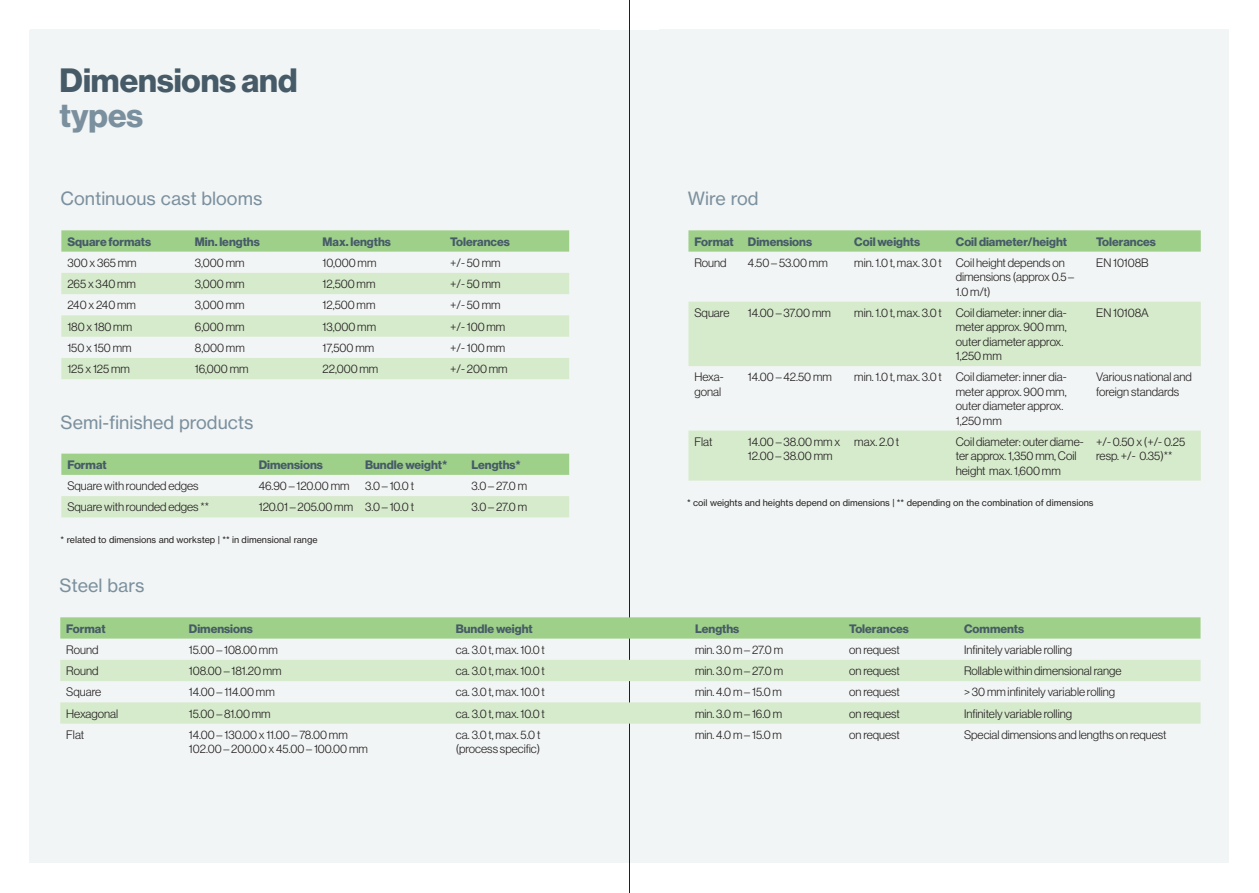
<style>
.page{position:relative;width:1259px;height:893px;background:#fff}
.page>*{position:absolute;margin:0;border:0;box-sizing:border-box;transform-origin:0 0}
.t1{font:33px/34.5px "N Haas Grotesk DS Pro 75 Bd";color:#465b67}
.t2{font:18px "N Haas Grotesk TX Pro 55 Rg";color:#7b909e}
.t3{font:12px/14.4px "N Haas Grotesk DS Pro 45 Lt";color:#231f20}
.t4{font:12px "N Haas Grotesk DS Pro 75 Bd";color:#465b67}
.t5{font:9px "N Haas Grotesk TX Pro 55 Rg";color:#231f20}
.s1{color:#7b909e}
</style>
<div class="page">
<div style="left:30px;top:30px;width:1199px;height:833px;background:#f2f5f5"></div>
<hr style="left:629px;top:0;width:1px;height:893px;background:#231f20">
<svg style="left:61px;top:230px;width:508px;height:22px"></svg>
<svg style="left:61px;top:273px;width:508px;height:106px;fill:#d6eacc"></svg>
<div style="left:61px;top:454px;width:508px;height:21px;background:#9fd08a"></div>
<div style="left:61px;top:496px;width:508px;height:21px;background:#d6eacc"></div>
<svg style="left:688px;top:230px;width:512px;height:22px"></svg>
<svg style="left:688px;top:302px;width:512px;height:179px;fill:#d6eacc"></svg>
<svg style="left:60px;top:617px;width:1140px;height:22px"></svg>
<svg style="left:60px;top:660px;width:1140px;height:64px;fill:#d6eacc"></svg>
<p class="t1" style="left:60px;top:64px;width:239px">Dimensions and <span class="s1">types</span></p>
<p class="t2" style="left:61px;top:188px;width:203px">Continuous cast blooms</p>
<p class="t4" style="left:67px;top:234px;width:85px">Square formats</p>
<p class="t4" style="left:195px;top:234px;width:66px">Min. lengths</p>
<p class="t4" style="left:322px;top:234px;width:70px">Max. lengths</p>
<p class="t4" style="left:450px;top:234px;width:61px">Tolerances</p>
<p class="t3" style="left:67px;top:255px;width:71px">300 x 365 mm</p>
<p class="t3" style="left:195px;top:255px;width:51px">3,000 mm</p>
<p class="t3" style="left:322px;top:255px;width:55px">10,000 mm</p>
<p class="t3" style="left:450px;top:255px;width:52px">+/- 50 mm</p>
<p class="t3" style="left:67px;top:277px;width:70px">265 x 340 mm</p>
<p class="t3" style="left:195px;top:277px;width:51px">3,000 mm</p>
<p class="t3" style="left:322px;top:277px;width:54px">12,500 mm</p>
<p class="t3" style="left:450px;top:277px;width:52px">+/- 50 mm</p>
<p class="t3" style="left:67px;top:298px;width:70px">240 x 240 mm</p>
<p class="t3" style="left:195px;top:298px;width:51px">3,000 mm</p>
<p class="t3" style="left:322px;top:298px;width:54px">12,500 mm</p>
<p class="t3" style="left:450px;top:298px;width:52px">+/- 50 mm</p>
<p class="t3" style="left:67px;top:319px;width:66px">180 x 180 mm</p>
<p class="t3" style="left:195px;top:319px;width:51px">6,000 mm</p>
<p class="t3" style="left:322px;top:319px;width:55px">13,000 mm</p>
<p class="t3" style="left:450px;top:319px;width:57px">+/- 100 mm</p>
<p class="t3" style="left:67px;top:340px;width:66px">150 x 150 mm</p>
<p class="t3" style="left:195px;top:340px;width:51px">8,000 mm</p>
<p class="t3" style="left:322px;top:340px;width:53px">17,500 mm</p>
<p class="t3" style="left:450px;top:340px;width:57px">+/- 100 mm</p>
<p class="t3" style="left:67px;top:362px;width:64px">125 x 125 mm</p>
<p class="t3" style="left:195px;top:362px;width:55px">16,000 mm</p>
<p class="t3" style="left:322px;top:362px;width:57px">22,000 mm</p>
<p class="t3" style="left:450px;top:362px;width:59px">+/- 200 mm</p>
<p class="t2" style="left:61px;top:411px;width:195px">Semi-finished products</p>
<p class="t4" style="left:67px;top:458px;width:41px">Format</p>
<p class="t4" style="left:259px;top:458px;width:66px">Dimensions</p>
<p class="t4" style="left:365px;top:458px;width:84px">Bundle weight*</p>
<p class="t4" style="left:471px;top:458px;width:51px">Lengths*</p>
<p class="t3" style="left:67px;top:479px;width:133px">Square with rounded edges</p>
<p class="t3" style="left:259px;top:479px;width:92px">46.90 – 120.00 mm</p>
<p class="t3" style="left:365px;top:479px;width:50px">3.0 – 10.0 t</p>
<p class="t3" style="left:471px;top:479px;width:57px">3.0 – 27.0 m</p>
<p class="t3" style="left:67px;top:500px;width:143px">Square with rounded edges **</p>
<p class="t3" style="left:259px;top:500px;width:96px">120.01 – 205.00 mm</p>
<p class="t3" style="left:365px;top:500px;width:50px">3.0 – 10.0 t</p>
<p class="t3" style="left:471px;top:500px;width:57px">3.0 – 27.0 m</p>
<p class="t5" style="left:61px;top:534px;width:258px">* related to dimensions and workstep | ** in dimensional range</p>
<p class="t2" style="left:687px;top:188px;width:72px">Wire rod</p>
<p class="t4" style="left:694px;top:234px;width:41px">Format</p>
<p class="t4" style="left:748px;top:234px;width:66px">Dimensions</p>
<p class="t4" style="left:854px;top:234px;width:67px">Coil weights</p>
<p class="t4" style="left:956px;top:234px;width:113px">Coil diameter/height</p>
<p class="t4" style="left:1096px;top:234px;width:61px">Tolerances</p>
<p class="t3" style="left:694px;top:255px;width:34px">Round</p>
<p class="t3" style="left:748px;top:255px;width:81px">4.50 – 53.00 mm</p>
<p class="t3" style="left:854px;top:255px;width:89px">min. 1.0 t, max. 3.0 t</p>
<p class="t3" style="left:956px;top:255px;width:120px">Coil height depends on dimensions (approx 0.5 –<br>1.0 m/t)</p>
<p class="t3" style="left:1096px;top:255px;width:54px">EN 10108B</p>
<p class="t3" style="left:694px;top:305px;width:36px">Square</p>
<p class="t3" style="left:748px;top:305px;width:84px">14.00 – 37.00 mm</p>
<p class="t3" style="left:854px;top:305px;width:89px">min. 1.0 t, max. 3.0 t</p>
<p class="t3" style="left:956px;top:305px;width:112px">Coil diameter: inner dia&shy;meter approx. 900 mm, outer diameter approx.<br>1,250 mm</p>
<p class="t3" style="left:1096px;top:305px;width:54px">EN 10108A</p>
<p class="t3" style="left:694px;top:370px;width:31px">Hexa&shy;gonal</p>
<p class="t3" style="left:748px;top:370px;width:85px">14.00 – 42.50 mm</p>
<p class="t3" style="left:854px;top:370px;width:89px">min. 1.0 t, max. 3.0 t</p>
<p class="t3" style="left:956px;top:370px;width:112px">Coil diameter: inner dia&shy;meter approx. 900 mm, outer diameter approx.<br>1,250 mm</p>
<p class="t3" style="left:1096px;top:370px;width:97px">Various national and foreign standards</p>
<p class="t3" style="left:694px;top:434px;width:19px">Flat</p>
<p class="t3" style="left:748px;top:434px;width:94px">14.00 – 38.00 mm x<br>12.00 – 38.00 mm</p>
<p class="t3" style="left:854px;top:434px;width:46px">max. 2.0 t</p>
<p class="t3" style="left:956px;top:434px;width:129px">Coil diameter: outer diame&shy;ter approx. 1,350 mm, Coil height max. 1,600 mm</p>
<p class="t3" style="left:1096px;top:434px;width:90px">+/- 0.50 x (+/- 0.25 resp. +/- 0.35)**</p>
<p class="t5" style="left:687px;top:497px;width:408px">* coil weights and heights depend on dimensions | ** depending on the combination of dimensions</p>
<p class="t2" style="left:60px;top:575px;width:86px">Steel bars</p>
<p class="t4" style="left:66px;top:621px;width:41px">Format</p>
<p class="t4" style="left:189px;top:621px;width:66px">Dimensions</p>
<p class="t4" style="left:456px;top:621px;width:78px">Bundle weight</p>
<p class="t4" style="left:695px;top:621px;width:46px">Lengths</p>
<p class="t4" style="left:849px;top:621px;width:61px">Tolerances</p>
<p class="t4" style="left:964px;top:621px;width:62px">Comments</p>
<p class="t3" style="left:66px;top:642px;width:34px">Round</p>
<p class="t3" style="left:189px;top:642px;width:90px">15.00 – 108.00 mm</p>
<p class="t3" style="left:456px;top:642px;width:91px">ca. 3.0 t, max. 10.0 t</p>
<p class="t3" style="left:695px;top:642px;width:90px">min. 3.0 m – 27.0 m</p>
<p class="t3" style="left:849px;top:642px;width:52px">on request</p>
<p class="t3" style="left:964px;top:642px;width:109px">Infinitely variable rolling</p>
<p class="t3" style="left:66px;top:664px;width:34px">Round</p>
<p class="t3" style="left:189px;top:664px;width:94px">108.00 – 181.20 mm</p>
<p class="t3" style="left:456px;top:664px;width:91px">ca. 3.0 t, max. 10.0 t</p>
<p class="t3" style="left:695px;top:664px;width:90px">min. 3.0 m – 27.0 m</p>
<p class="t3" style="left:849px;top:664px;width:52px">on request</p>
<p class="t3" style="left:964px;top:664px;width:159px">Rollable within dimensional range</p>
<p class="t3" style="left:66px;top:685px;width:36px">Square</p>
<p class="t3" style="left:189px;top:685px;width:87px">14.00 – 114.00 mm</p>
<p class="t3" style="left:456px;top:685px;width:91px">ca. 3.0 t, max. 10.0 t</p>
<p class="t3" style="left:695px;top:685px;width:88px">min. 4.0 m – 15.0 m</p>
<p class="t3" style="left:849px;top:685px;width:52px">on request</p>
<p class="t3" style="left:964px;top:685px;width:153px">&gt; 30 mm infinitely variable rolling</p>
<p class="t3" style="left:66px;top:706px;width:54px">Hexagonal</p>
<p class="t3" style="left:189px;top:706px;width:83px">15.00 – 81.00 mm</p>
<p class="t3" style="left:456px;top:706px;width:91px">ca. 3.0 t, max. 10.0 t</p>
<p class="t3" style="left:695px;top:706px;width:89px">min. 3.0 m – 16.0 m</p>
<p class="t3" style="left:849px;top:706px;width:52px">on request</p>
<p class="t3" style="left:964px;top:706px;width:109px">Infinitely variable rolling</p>
<p class="t3" style="left:66px;top:727px;width:19px">Flat</p>
<p class="t3" style="left:189px;top:727px;width:160px">14.00 – 130.00 x 11.00 – 78.00 mm</p>
<p class="t3" style="left:189px;top:742px;width:180px">102.00 – 200.00 x 45.00 – 100.00 mm</p>
<p class="t3" style="left:695px;top:727px;width:88px">min. 4.0 m – 15.0 m</p>
<p class="t3" style="left:849px;top:727px;width:52px">on request</p>
<p class="t3" style="left:964px;top:727px;width:204px">Special dimensions and lengths on request</p>
<p class="t3" style="left:456px;top:727px;width:86px">ca. 3.0 t, max. 5.0 t</p>
<p class="t3" style="left:456px;top:742px;width:86px">(process specific)</p>
</div>
